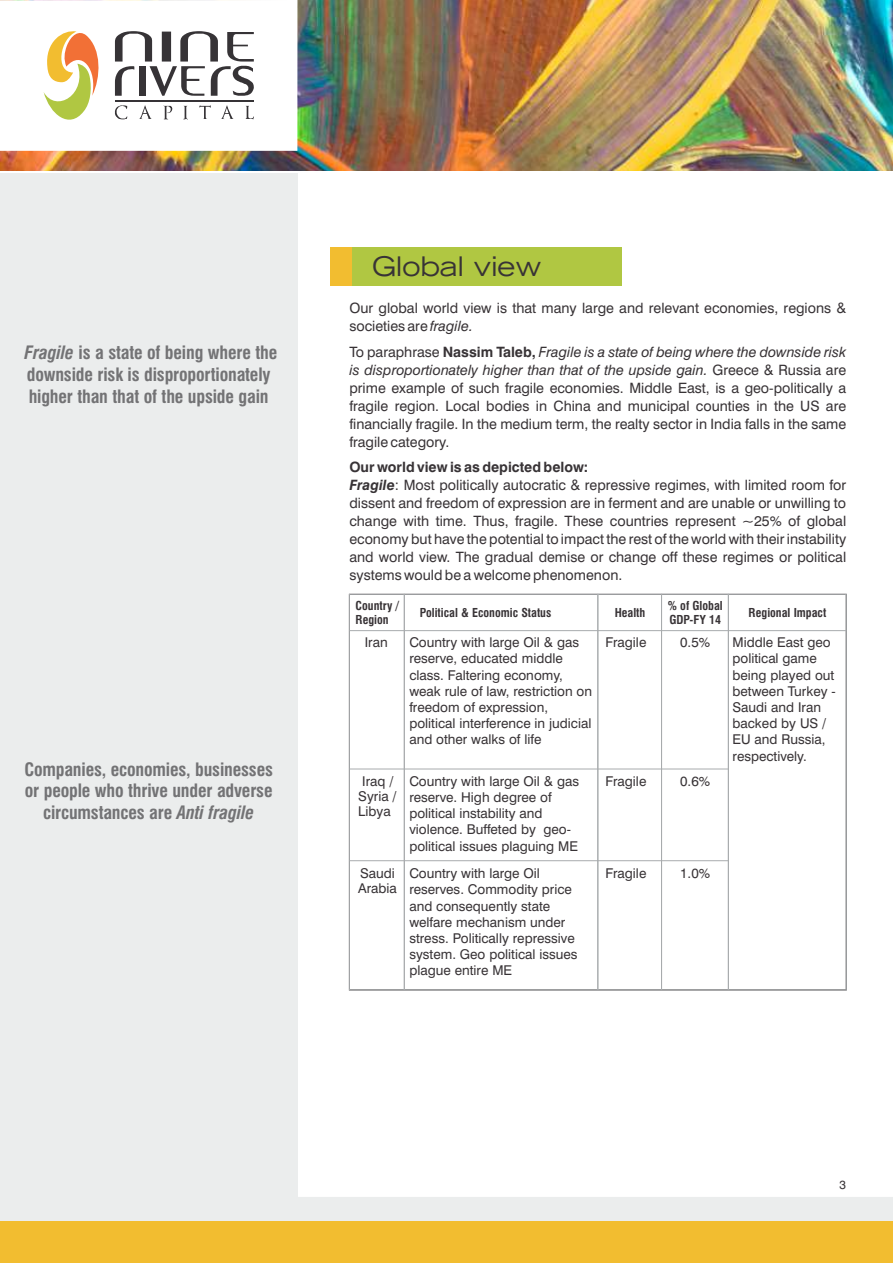
<style>
.page{position:relative;width:893px;height:1263px;background:#fff}
.page>*{position:absolute;margin:0;border:0;box-sizing:border-box;transform-origin:0 0}
.t1{font:expanded 27px "Trade Gothic LH";color:#383336}
.t2{font:700 condensed 18px/21.6px "Swiss 721 BT";letter-spacing:-.01em;color:#737375}
.t3{font:14.25px/18px "Swiss 721 BT";color:#383336}
.t4{font:13.5px/16.2px "Swiss 721 BT";color:#383336}
.t5{font:700 condensed 12px/13.8px "Swiss 721 BT";color:#383336}
.t6{font:12px "Swiss 721 BT";color:#383336}
.s1{font-style:italic}
.s2{font-weight:700}
.s3{font-weight:700;font-style:italic}
</style>
<div class="page">
<img style="left:0;top:0;width:893px;height:171px">
<div style="left:0;top:0;width:297px;height:151px;background:#fff"></div>
<svg style="left:115px;top:105px;width:139px;height:14px"></svg>
<hr style="left:115px;top:100px;width:139px;height:1px;background:#363336">
<svg style="left:115px;top:31px;width:139px;height:65px"></svg>
<svg style="left:44px;top:31px;width:55px;height:89px"></svg>
<div style="left:0;top:173px;width:298px;height:1089px;background:#e6e8e8"></div>
<div style="left:0;top:1197px;width:893px;height:62px;background:#ebeded"></div>
<div style="left:0;top:1222px;width:893px;height:41px;background:#f2bd30"></div>
<div style="left:351px;top:247px;width:270px;height:38px;background:#b0c742"></div>
<div style="left:330px;top:247px;width:21px;height:38px;background:#f2bd30"></div>
<div style="left:728px;top:594px;width:119px;height:396px;border:1px solid #a8abad"></div>
<div style="left:349px;top:594px;width:56px;height:396px;border:1px solid #a8abad"></div>
<div style="left:404px;top:594px;width:194px;height:396px;border:1px solid #a8abad"></div>
<div style="left:597px;top:594px;width:65px;height:396px;border:1px solid #a8abad"></div>
<div style="left:661px;top:594px;width:68px;height:396px;border:1px solid #a8abad"></div>
<hr style="left:349px;top:630px;width:497px;height:1px;background:#a8abad">
<hr style="left:349px;top:769px;width:379px;height:1px;background:#a8abad">
<hr style="left:349px;top:860px;width:379px;height:1px;background:#a8abad">
<p class="t2" style="left:25px;top:344px;width:254px"><span class="s1">Fragile</span> is a state of being where the downside risk is disproportionately higher than that of the upside gain</p>
<p class="t2" style="left:24px;top:760px;width:250px;text-align:center">Companies, economies, businesses or people who thrive under adverse circumstances are <span class="s1">Anti fragile</span></p>
<h1 class="t1" style="left:372px;top:256px;width:170px">Global view</h1>
<p class="t3" style="left:349px;top:301px;width:498px">Our global world view is that many large and relevant economies, regions &amp; societies are <span class="s1">fragile.</span></p>
<p class="t3" style="left:349px;top:344px;width:498px;text-align:justify">To paraphrase <span class="s2">Nassim Taleb,</span> <span class="s1">Fragile is a state of being where the downside risk is disproportionately higher than that of the upside gain.</span> Greece &amp; Russia are prime example of such fragile economies. Middle East, is a geo-politically a fragile region. Local bodies in China and municipal counties in the US are financially fragile. In the medium term, the realty sector in India falls in the same fragile category.</p>
<p class="t3" style="left:349px;top:460px;width:498px"><span class="s2">Our world view is as depicted below:<br></span><span class="s3">Fragile</span>: Most politically autocratic &amp; repressive regimes, with limited room for dissent and freedom of expression are in ferment and are unable or unwilling to change with time. Thus, fragile. These countries represent ~25% of global economy but have the potential to impact the rest of the world with their instability and world view. The gradual demise or change off these regimes or political systems would be a welcome phenomenon.</p>
<p class="t5" style="left:356px;top:600px;width:45px">Country /<br>Region</p>
<p class="t5" style="left:420px;top:607px;width:133px">Political &amp; Economic Status</p>
<p class="t5" style="left:615px;top:607px;width:32px">Health</p>
<p class="t5" style="left:749px;top:607px;width:79px">Regional Impact</p>
<p class="t5" style="left:668px;top:600px;width:56px">% of Global<br>GDP-FY 14</p>
<p class="t4" style="left:409px;top:636px;width:184px">Country with large Oil &amp; gas reserve, educated middle class. Faltering economy, weak rule of law, restriction on freedom of expression, political interference in judicial and other walks of life</p>
<p class="t4" style="left:732px;top:636px;width:105px">Middle East geo political game being played out between Turkey -<br>Saudi and Iran backed by US /<br>EU and Russia, respectively.</p>
<p class="t4" style="left:365px;top:636px;width:24px">Iran</p>
<p class="t4" style="left:605px;top:636px;width:42px">Fragile</p>
<p class="t4" style="left:680px;top:636px;width:31px">0.5%</p>
<p class="t4" style="left:358px;top:775px;width:40px;line-height:15.1px">Iraq /<br>Syria /<br>Libya</p>
<p class="t4" style="left:409px;top:774px;width:171px">Country with large Oil &amp; gas reserve. High degree of political instability and violence. Buffeted by geo&shy;political issues plaguing ME</p>
<p class="t4" style="left:358px;top:867px;width:40px;line-height:14.5px">Saudi<br>Arabia</p>
<p class="t4" style="left:409px;top:867px;width:170px">Country with large Oil reserves. Commodity price and consequently state welfare mechanism under stress. Politically repressive system. Geo political issues plague entire ME</p>
<p class="t4" style="left:605px;top:774px;width:42px">Fragile</p>
<p class="t4" style="left:680px;top:774px;width:31px">0.6%</p>
<p class="t4" style="left:605px;top:867px;width:42px">Fragile</p>
<p class="t4" style="left:680px;top:867px;width:31px">1.0%</p>
<p class="t6" style="left:840px;top:1180px;width:8px">3</p>
</div>
